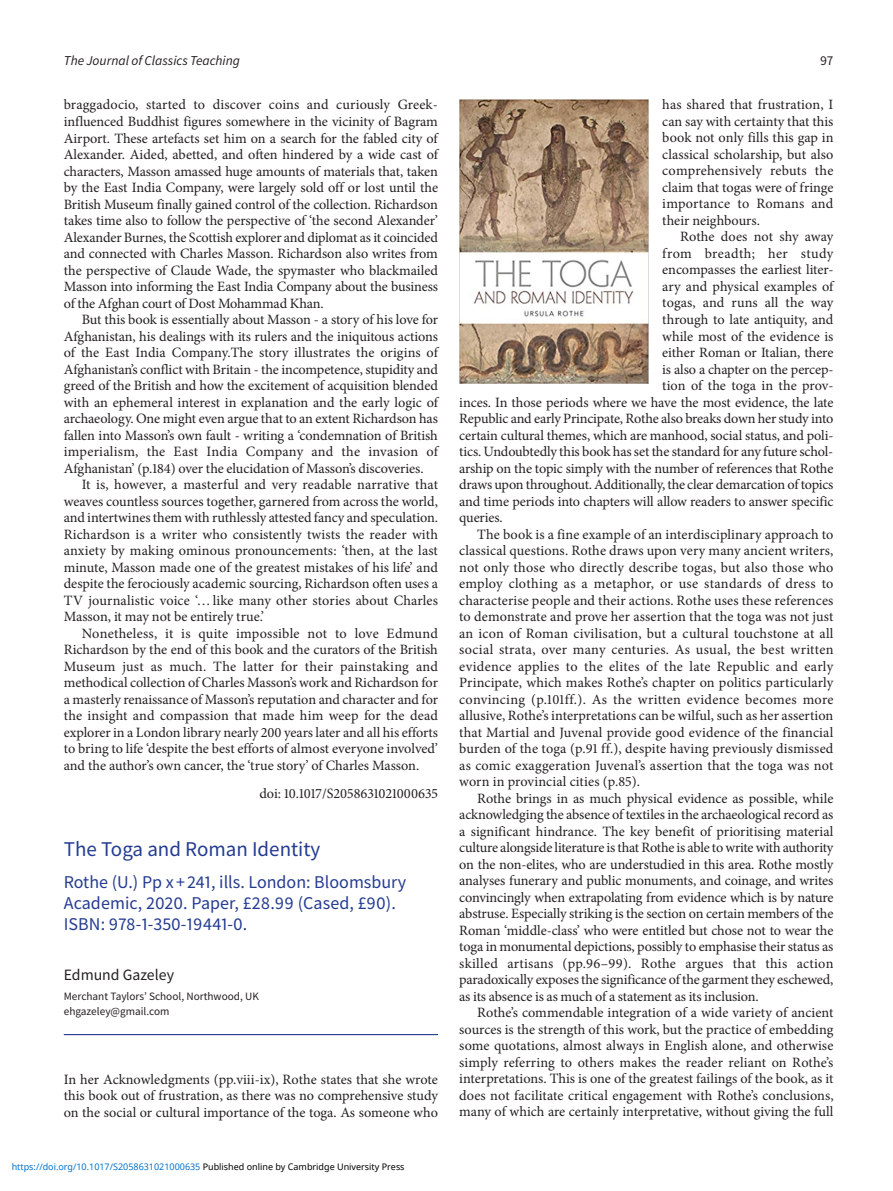
<style>
.page{position:relative;width:893px;height:1191px;background:#fff}
.page>*{position:absolute;margin:0;border:0;box-sizing:border-box;transform-origin:0 0}
.t1{font:21px "Source Sans Pro";color:#243c90}
.t2{font:18px/21px "Source Sans Pro";color:#243c90}
.t3{font:15.75px "Source Sans Pro";color:#231f20}
.t4{font:14.25px/16.5px "Minion Pro";color:#231f20;text-align:justify}
.t5{font:14.25px "Minion Pro";letter-spacing:.02em;color:#231f20}
.t6{font:14.25px "Minion Pro";letter-spacing:-.02em;color:#231f20}
.t7{font:14.25px "Minion Pro";letter-spacing:.025em;color:#231f20}
.t8{font:italic 13.5px "Source Sans Pro";color:#231f20}
.t9{font:13.5px "Source Sans Pro";color:#231f20}
.t10{font:11.25px/14.2px "Source Sans Pro";color:#231f20}
.t11{font:9px "Noto Sans";color:#0172cf}
.s1{color:#000}
</style>
<div class="page">
<hr style="left:64px;top:1034px;width:374px;height:1px;background:#243c90">
<img style="left:459px;top:99px;width:190px;height:284px">
<p class="t8" style="left:64px;top:51px;width:178px">The Journal of Classics Teaching</p>
<p class="t9" style="left:820px;top:51px;width:15px">97</p>
<p class="t4" style="left:662px;top:97px;width:173px">has shared that frustration, I can say with certainty that this book not only fills this gap in classical scholarship, but also comprehensively rebuts the claim that togas were of fringe importance to Romans and their neighbours.</p>
<p class="t4" style="left:680px;top:229px;width:155px">Rothe does not shy away</p>
<p class="t7" style="left:662px;top:244px;width:173px">from breadth; her study</p>
<p class="t4" style="left:662px;top:262px;width:173px">encompasses the earliest liter-</p>
<p class="t4" style="left:662px;top:278px;width:173px">ary and physical examples of</p>
<p class="t4" style="left:662px;top:295px;width:173px">togas, and runs all the way</p>
<p class="t4" style="left:662px;top:311px;width:173px">through to late antiquity, and</p>
<p class="t4" style="left:662px;top:328px;width:173px">while most of the evidence is</p>
<p class="t4" style="left:662px;top:344px;width:173px">either Roman or Italian, there</p>
<p class="t4" style="left:662px;top:361px;width:173px">is also a chapter on the percep-</p>
<p class="t4" style="left:662px;top:377px;width:173px">tion of the toga in the prov-</p>
<p class="t4" style="left:459px;top:394px;width:376px">inces. In those periods where we have the most evidence, the late</p>
<p class="t4" style="left:459px;top:410px;width:376px">Republic and early Principate, Rothe also breaks down her study into</p>
<p class="t4" style="left:459px;top:427px;width:376px">certain cultural themes, which are manhood, social status, and poli-</p>
<p class="t4" style="left:459px;top:443px;width:376px">tics. Undoubtedly this book has set the standard for any future schol-</p>
<p class="t4" style="left:459px;top:460px;width:376px">arship on the topic simply with the number of references that Rothe</p>
<p class="t4" style="left:459px;top:476px;width:376px">draws upon throughout. Additionally, the clear demarcation of topics</p>
<p class="t4" style="left:459px;top:493px;width:376px">and time periods into chapters will allow readers to answer specific</p>
<p class="t4" style="left:459px;top:509px;width:45px">queries.</p>
<p class="t4" style="left:477px;top:526px;width:358px">The book is a fine example of an interdisciplinary approach to</p>
<p class="t4" style="left:459px;top:542px;width:376px">classical questions. Rothe draws upon very many ancient writers,</p>
<p class="t4" style="left:459px;top:559px;width:376px">not only those who directly describe togas, but also those who</p>
<p class="t5" style="left:459px;top:574px;width:376px">employ clothing as a metaphor, or use standards of dress to</p>
<p class="t4" style="left:459px;top:592px;width:376px">characterise people and their actions. Rothe uses these references</p>
<p class="t4" style="left:459px;top:608px;width:376px">to demonstrate and prove her assertion that the toga was not just</p>
<p class="t4" style="left:459px;top:625px;width:376px">an icon of Roman civilisation, but a cultural touchstone at all</p>
<p class="t5" style="left:459px;top:640px;width:376px">social strata, over many centuries. As usual, the best written</p>
<p class="t5" style="left:459px;top:656px;width:376px">evidence applies to the elites of the late Republic and early</p>
<p class="t4" style="left:459px;top:674px;width:376px">Principate, which makes Rothe’s chapter on politics particularly</p>
<p class="t5" style="left:459px;top:689px;width:376px">convincing (p.101ff.). As the written evidence becomes more</p>
<p class="t4" style="left:459px;top:707px;width:376px">allusive, Rothe’s interpretations can be wilful, such as her assertion</p>
<p class="t4" style="left:459px;top:724px;width:376px">that Martial and Juvenal provide good evidence of the financial</p>
<p class="t4" style="left:459px;top:740px;width:376px">burden of the toga (p.91 ff.), despite having previously dismissed</p>
<p class="t4" style="left:459px;top:757px;width:376px">as comic exaggeration Juvenal’s assertion that the toga was not</p>
<p class="t4" style="left:459px;top:773px;width:182px">worn in provincial cities (p.85).</p>
<p class="t4" style="left:477px;top:790px;width:358px">Rothe brings in as much physical evidence as possible, while</p>
<p class="t4" style="left:459px;top:806px;width:376px">acknowledging the absence of textiles in the archaeological record as</p>
<p class="t4" style="left:459px;top:823px;width:376px">a significant hindrance. The key benefit of prioritising material</p>
<p class="t6" style="left:459px;top:838px;width:376px">culture alongside literature is that Rothe is able to write with authority</p>
<p class="t4" style="left:459px;top:856px;width:376px">on the non-elites, who are understudied in this area. Rothe mostly</p>
<p class="t4" style="left:459px;top:872px;width:376px">analyses funerary and public monuments, and coinage, and writes</p>
<p class="t4" style="left:459px;top:889px;width:376px">convincingly when extrapolating from evidence which is by nature</p>
<p class="t4" style="left:459px;top:905px;width:376px">abstruse. Especially striking is the section on certain members of the</p>
<p class="t4" style="left:459px;top:922px;width:376px">Roman ‘middle-class’ who were entitled but chose not to wear the</p>
<p class="t4" style="left:459px;top:938px;width:376px">toga in monumental depictions, possibly to emphasise their status as</p>
<p class="t5" style="left:459px;top:953px;width:376px">skilled artisans (pp.96–99). Rothe argues that this action</p>
<p class="t4" style="left:459px;top:971px;width:376px">paradoxically exposes the significance of the garment they eschewed,</p>
<p class="t4" style="left:459px;top:988px;width:301px">as its absence is as much of a statement as its inclusion.</p>
<p class="t4" style="left:477px;top:1004px;width:358px">Rothe’s commendable integration of a wide variety of ancient</p>
<p class="t4" style="left:459px;top:1021px;width:376px">sources is the strength of this work, but the practice of embedding</p>
<p class="t4" style="left:459px;top:1037px;width:376px">some quotations, almost always in English alone, and otherwise</p>
<p class="t4" style="left:459px;top:1054px;width:376px">simply referring to others makes the reader reliant on Rothe’s</p>
<p class="t4" style="left:459px;top:1070px;width:376px">interpretations. This is one of the greatest failings of the book, as it</p>
<p class="t4" style="left:459px;top:1087px;width:376px">does not facilitate critical engagement with Rothe’s conclusions,</p>
<p class="t4" style="left:459px;top:1103px;width:376px">many of which are certainly interpretative, without giving the full</p>
<p class="t4" style="left:64px;top:97px;width:376px">braggadocio, started to discover coins and curiously Greek&shy;influenced Buddhist figures somewhere in the vicinity of Bagram Airport. These artefacts set him on a search for the fabled city of Alexander. Aided, abetted, and often hindered by a wide cast of characters, Masson amassed huge amounts of materials that, taken by the East India Company, were largely sold off or lost until the British Museum finally gained control of the collection. Richardson takes time also to follow the perspective of ‘the second Alexander’ Alexander Burnes, the Scottish explorer and diplomat as it coincided and connected with Charles Masson. Richardson also writes from the perspective of Claude Wade, the spymaster who blackmailed Masson into informing the East India Company about the business of the Afghan court of Dost Mohammad Khan.</p>
<p class="t4" style="left:64px;top:311px;width:376px;text-indent:18px">But this book is essentially about Masson - a story of his love for Afghanistan, his dealings with its rulers and the iniquitous actions of the East India Company.The story illustrates the origins of Afghanistan’s conflict with Britain - the incompetence, stupidity and greed of the British and how the excitement of acquisition blended with an ephemeral interest in explanation and the early logic of archaeology. One might even argue that to an extent Richardson has fallen into Masson’s own fault - writing a ‘condemnation of British imperialism, the East India Company and the invasion of Afghanistan’ (p.184) over the elucidation of Masson’s discoveries.</p>
<p class="t4" style="left:64px;top:476px;width:376px;text-indent:18px">It is, however, a masterful and very readable narrative that weaves countless sources together, garnered from across the world, and intertwines them with ruthlessly attested fancy and speculation.<br>Richardson is a writer who consistently twists the reader with anxiety by making ominous pronouncements: ‘then, at the last minute, Masson made one of the greatest mistakes of his life’ and despite the ferociously academic sourcing, Richardson often uses a TV journalistic voice ‘…like many other stories about Charles Masson, it may not be entirely true.’</p>
<p class="t4" style="left:64px;top:625px;width:376px;text-indent:18px">Nonetheless, it is quite impossible not to love Edmund Richardson by the end of this book and the curators of the British Museum just as much. The latter for their painstaking and methodical collection of Charles Masson’s work and Richardson for a masterly renaissance of Masson’s reputation and character and for the insight and compassion that made him weep for the dead explorer in a London library nearly 200 years later and all his efforts to bring to life ‘despite the best efforts of almost everyone involved’ and the author’s own cancer, the ‘true story’ of Charles Masson.</p>
<p class="t4" style="left:259px;top:785px;width:180px">doi: 10.1017/S2058631021000635</p>
<h1 class="t1" style="left:64px;top:836px;width:258px">The Toga and Roman Identity</h1>
<p class="t2" style="left:64px;top:871px;width:344px">Rothe (U.) Pp x +241, ills. London: Bloomsbury<br>Academic, 2020. Paper, £28.99 (Cased, £90).<br>ISBN: 978-1-350-19441-0.</p>
<p class="t3" style="left:64px;top:964px;width:112px">Edmund Gazeley</p>
<p class="t10" style="left:64px;top:989px;width:197px">Merchant Taylors’ School, Northwood, UK ehgazeley@gmail.com</p>
<p class="t4" style="left:64px;top:1070px;width:376px">In her Acknowledgments (pp.viii-ix), Rothe states that she wrote this book out of frustration, as there was no comprehensive study on the social or cultural importance of the toga. As someone who</p>
<p class="t11" style="left:12px;top:1160px;width:394px">https://doi.org/10.1017/S2058631021000635 <span class="s1">Published online by Cambridge University Press</span></p>
</div>
